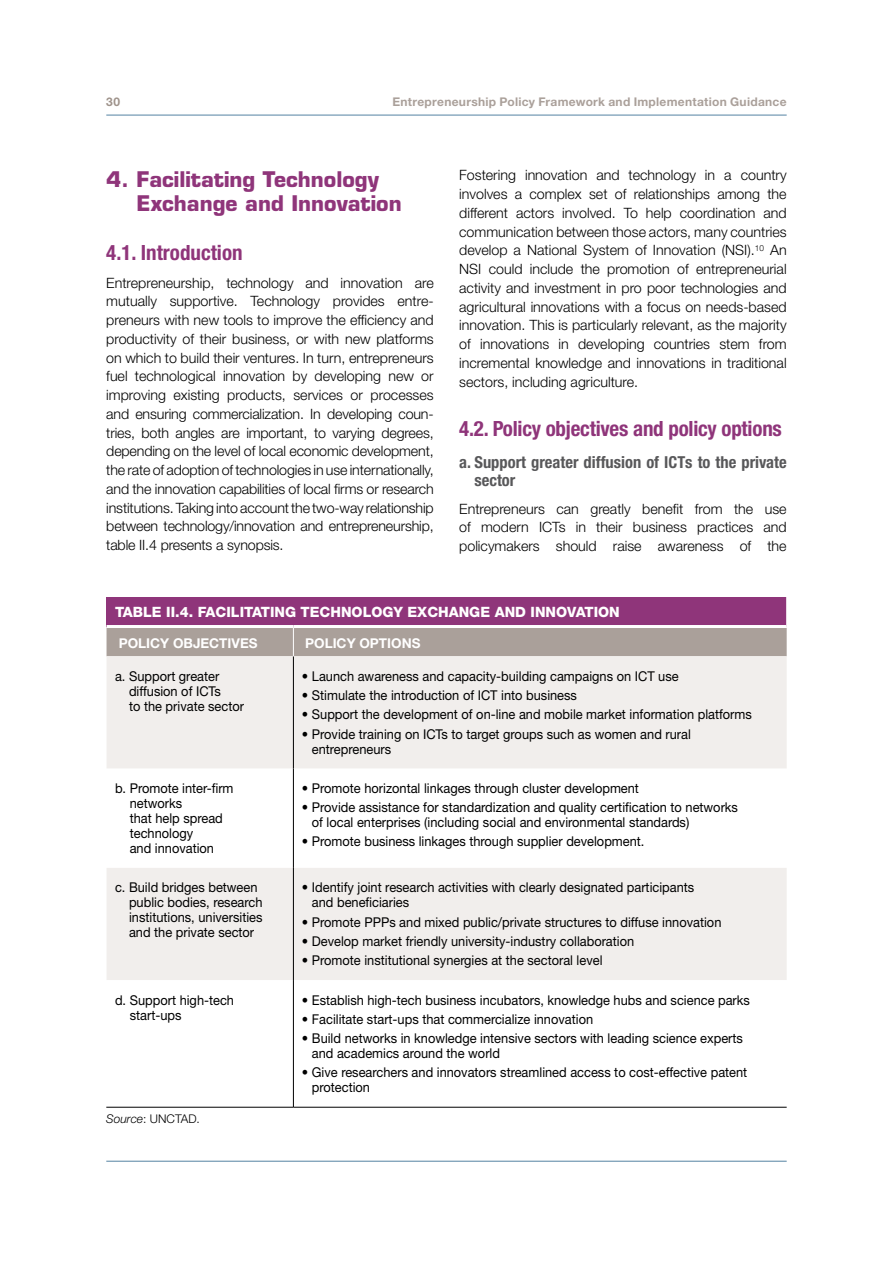
<style>
.page{position:relative;width:893px;height:1263px;background:#fff}
.page>*{position:absolute;margin:0;border:0;box-sizing:border-box;transform-origin:0 0}
.t1{font:700 condensed 21px "Helvetica Neue LT Std";letter-spacing:-.01em;color:#8f357a}
.t2{font:700 21px/24px "Eurostile";color:#8f357a}
.t3{font:700 condensed 16.5px/18.8px "Helvetica Neue LT Std";color:#58585a}
.t4{font:300 14.25px/18.8px "Helvetica Neue LT Std";color:#000;text-align:justify}
.t5{font:800 14.25px "Helvetica Neue LT Std";color:#fff}
.t6{font:13.5px/15px "Helvetica Neue LT Std";color:#000;scale:.95 1}
.t7{font:700 13.5px "Helvetica Neue LT Std";color:#fff}
.t8{font:700 12px "Helvetica Neue LT Std";letter-spacing:.025em;color:#aaa09a}
.t9{font:300 12px "Helvetica Neue LT Std";color:#000}
.t10{font:700 12px "Helvetica Neue LT Std";color:#9f938b}
.s1{font-style:italic}
</style>
<div class="page">
<hr style="left:106px;top:115px;width:681px;height:1px;background:#5482a2">
<hr style="left:106px;top:1161px;width:681px;height:1px;background:#5482a2">
<svg style="left:107px;top:656px;width:680px;height:324px;fill:#f1eeec"></svg>
<hr style="left:106px;top:1107px;width:187px;height:1px;background:#000">
<hr style="left:293px;top:1107px;width:494px;height:1px;background:#000">
<hr style="left:293px;top:656px;width:1px;height:112px;background:#000">
<hr style="left:293px;top:768px;width:1px;height:100px;background:#000">
<hr style="left:293px;top:868px;width:1px;height:112px;background:#000">
<hr style="left:293px;top:980px;width:1px;height:127px;background:#000">
<svg style="left:107px;top:597px;width:680px;height:59px;background:#a1728f"></svg>
<p class="t10" style="left:106px;top:95px;width:15px">30</p>
<p class="t8" style="left:392px;top:95px;width:396px">Entrepreneurship Policy Framework and Implementation Guidance</p>
<h1 class="t2" style="left:137px;top:167px;width:267px;text-indent:-30px">4. Facilitating Technology<br>Exchange and Innovation</h1>
<h1 class="t1" style="left:106px;top:240px;width:138px">4.1. Introduction</h1>
<p class="t4" style="left:106px;top:273px;width:329px;text-align:left">Entrepreneurship, technology and innovation are mutually supportive. Technology provides entre&shy;preneurs with new tools to improve the efficiency and productivity of their business, or with new platforms on which to build their ventures. In turn, entrepreneurs fuel technological innovation by developing new or improving existing products, services or processes and ensuring commercialization. In developing coun&shy;tries, both angles are important, to varying degrees, depending on the level of local economic development, the rate of adoption of technologies in use internationally, and the innovation capabilities of local firms or research institutions. Taking into account the two-way relationship between technology/innovation and entrepreneurship, table II.4 presents a synopsis.</p>
<p class="t4" style="left:459px;top:166px;width:329px">Fostering innovation and technology in a country involves a complex set of relationships among the different actors involved. To help coordination and communication between those actors, many countries develop a National System of Innovation (NSI).<sup>10</sup> An NSI could include the promotion of entrepreneurial activity and investment in pro poor technologies and agricultural innovations with a focus on needs-based innovation. This is particularly relevant, as the majority of innovations in developing countries stem from incremental knowledge and innovations in traditional sectors, including agriculture.</p>
<h1 class="t1" style="left:459px;top:416px;width:324px">4.2. Policy objectives and policy options</h1>
<p class="t3" style="left:474px;top:452px;width:314px;text-indent:-15px">a. Support greater diffusion of ICTs to the private sector</p>
<p class="t4" style="left:459px;top:499px;width:329px">Entrepreneurs can greatly benefit from the use of modern ICTs in their business practices and policymakers should raise awareness of the</p>
<p class="t5" style="left:115px;top:603px;width:506px">TABLE II.4. FACILITATI NG TECHNOLOGY EXCHANGE AND INNOVATION</p>
<p class="t7" style="left:119px;top:635px;width:140px">Policy objectives</p>
<p class="t7" style="left:305px;top:635px;width:117px">Policy options</p>
<p class="t6" style="left:129px;top:668px;width:123px;text-indent:-14px">a. Support greater diffusion of ICTs<br>to the private sector</p>
<p class="t6" style="left:302px;top:668px;width:398px">• Launch awareness and capacity-building campaigns on ICT use</p>
<p class="t6" style="left:302px;top:687px;width:291px">• Stimulate the introduction of ICT into business</p>
<p class="t6" style="left:302px;top:707px;width:475px">• Support the development of on-line and mobile market information platforms</p>
<p class="t6" style="left:312px;top:726px;width:400px;text-indent:-10px">• Provide training on ICTs to target groups such as women and rural entrepreneurs</p>
<p class="t6" style="left:130px;top:780px;width:111px;text-indent:-15px">b. Promote inter-firm networks<br>that help spread technology<br>and innovation</p>
<p class="t6" style="left:302px;top:780px;width:356px">• Promote horizontal linkages through cluster development</p>
<p class="t6" style="left:312px;top:800px;width:450px;text-indent:-10px">• Provide assistance for standardization and quality certification to networks of local enterprises (including social and environmental standards)</p>
<p class="t6" style="left:302px;top:834px;width:362px">• Promote business linkages through supplier development.</p>
<p class="t6" style="left:129px;top:880px;width:142px;text-indent:-14px">c. Build bridges between public bodies, research institutions, universities and the private sector</p>
<p class="t6" style="left:312px;top:880px;width:404px;text-indent:-10px">• Identify joint research activities with clearly designated participants and beneficiaries</p>
<p class="t6" style="left:302px;top:914px;width:443px">• Promote PPPs and mixed public/private structures to diffuse innovation</p>
<p class="t6" style="left:302px;top:933px;width:351px">• Develop market friendly university-industry collaboration</p>
<p class="t6" style="left:302px;top:953px;width:318px">• Promote institutional synergies at the sectoral level</p>
<p class="t6" style="left:130px;top:992px;width:111px;text-indent:-15px">d. Support high-tech start-ups</p>
<p class="t6" style="left:302px;top:992px;width:473px">• Establish high-tech business incubators, knowledge hubs and science parks</p>
<p class="t6" style="left:302px;top:1011px;width:308px">• Facilitate start-ups that commercialize innovation</p>
<p class="t6" style="left:312px;top:1030px;width:455px;text-indent:-10px">• Build networks in knowledge intensive sectors with leading science experts and academics around the world</p>
<p class="t6" style="left:312px;top:1065px;width:460px;text-indent:-10px">• Give researchers and innovators streamlined access to cost-effective patent protection</p>
<p class="t9" style="left:106px;top:1111px;width:95px"><span class="s1">Source</span>: UNCTAD.</p>
</div>
